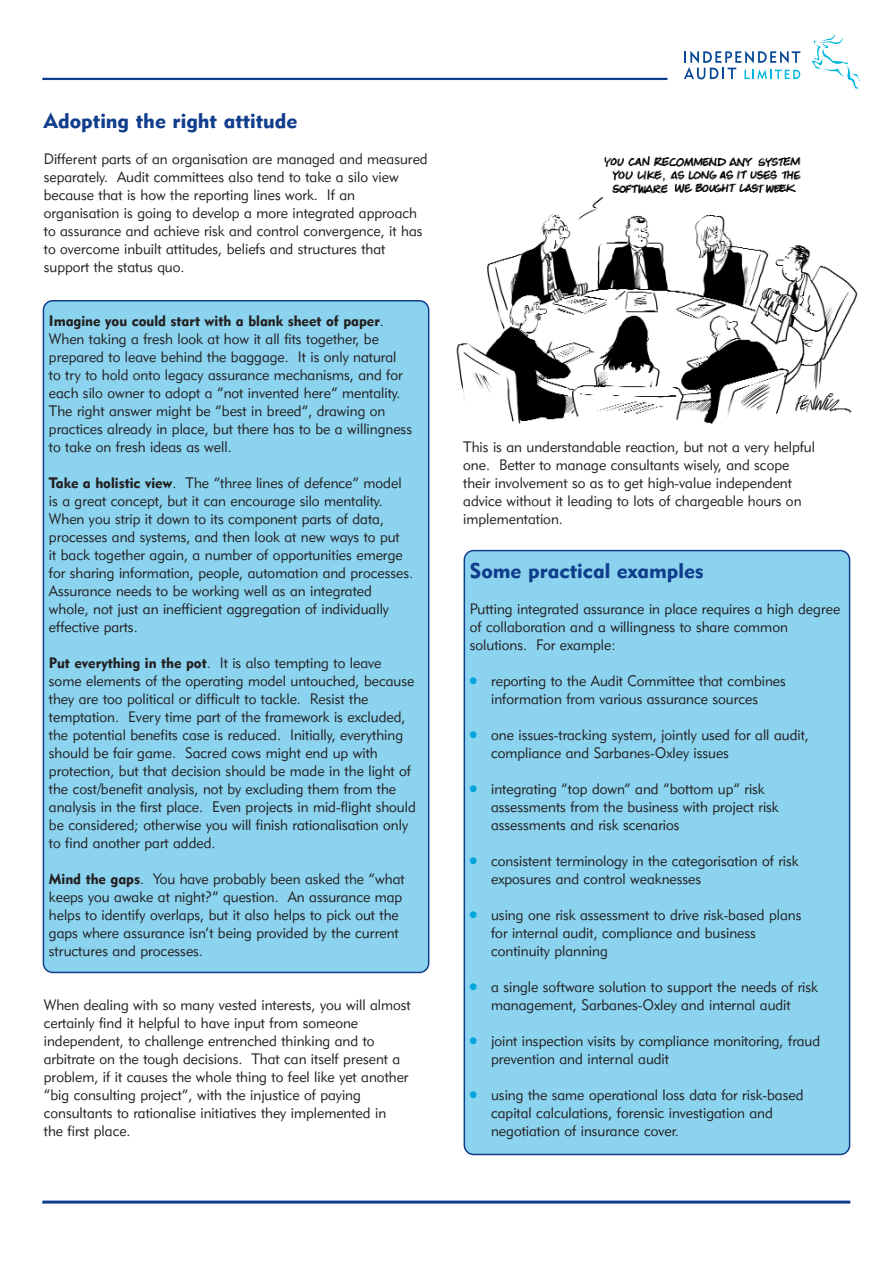
<style>
.page{position:relative;width:893px;height:1263px;background:#fff}
.page>*{position:absolute;margin:0;border:0;box-sizing:border-box;transform-origin:0 0}
.t1{font:21px "Geometric 415 BT Black A";color:#103d8c}
.t2{font:15px/18px "Geometric 415 BT Lite A";color:#231f20;scale:.95 1}
.t3{font:15px "Geometric 415 BT Black A";color:#231f20;scale:.95 1}
.s1{font-family:"Geometric 415 BT Lite A"}
.s2{font-family:"Geometric 415 BT Black A"}
</style>
<div class="page">
<hr style="left:42px;top:78px;width:625px;height:2px;background:#103d8c">
<hr style="left:42px;top:1201px;width:808px;height:3px;background:#103d8c">
<svg style="left:812px;top:34px;width:48px;height:56px"></svg>
<svg style="left:684px;top:51px;width:116px;height:28px"></svg>
<div style="left:43px;top:300px;width:386px;height:673px;background:#8bd3ef"></div>
<img style="left:456px;top:156px;width:402px;height:268px">
<div style="left:464px;top:550px;width:386px;height:605px;background:#8bd3ef"></div>
<h1 class="t1" style="left:44px;top:113px;width:255px">Adopting the right attitude</h1>
<p class="t2" style="left:44px;top:152px;width:406px">Different parts of an organisation are managed and measured separately. Audit committees also tend to take a silo view because that is how the reporting lines work. If an organisation is going to develop a more integrated approach to assurance and achieve risk and control convergence, it has to overcome inbuilt attitudes, beliefs and structures that support the status quo.</p>
<p class="t3" style="left:49px;top:316px;width:354px">Imagine you could start with a blank sheet of paper<span class="s1">.</span></p>
<p class="t2" style="left:49px;top:332px;width:384px">When taking a fresh look at how it all fits together, be prepared to leave behind the baggage. It is only natural to try to hold onto legacy assurance mechanisms, and for each silo owner to adopt a “not invented here” mentality.<br>The right answer might be “best in breed”, drawing on practices already in place, but there has to be a willingness to take on fresh ideas as well.</p>
<p class="t2" style="left:49px;top:476px;width:385px"><span class="s2">Take a holistic view</span>. The “three lines of defence” model is a great concept, but it can encourage silo mentality.<br>When you strip it down to its component parts of data, processes and systems, and then look at new ways to put<br>it back together again, a number of opportunities emerge for sharing information, people, automation and processes.<br>Assurance needs to be working well as an integrated whole, not just an inefficient aggregation of individually effective parts.</p>
<p class="t2" style="left:49px;top:656px;width:388px"><span class="s2">Put everything in the pot</span>. It is also tempting to leave some elements of the operating model untouched, because they are too political or difficult to tackle. Resist the temptation. Every time part of the framework is excluded, the potential benefits case is reduced. Initially, everything should be fair game. Sacred cows might end up with protection, but that decision should be made in the light of the cost/benefit analysis, not by excluding them from the analysis in the first place. Even projects in mid-flight should be considered; otherwise you will finish rationalisation only to find another part added.</p>
<p class="t2" style="left:49px;top:872px;width:376px"><span class="s2">Mind the gaps</span>. You have probably been asked the “what keeps you awake at night?” question. An assurance map helps to identify overlaps, but it also helps to pick out the gaps where assurance isn’t being provided by the current structures and processes.</p>
<p class="t2" style="left:44px;top:998px;width:388px">When dealing with so many vested interests, you will almost certainly find it helpful to have input from someone independent, to challenge entrenched thinking and to arbitrate on the tough decisions. That can itself present a problem, if it causes the whole thing to feel like yet another “big consulting project”, with the injustice of paying consultants to rationalise initiatives they implemented in<br>the first place.</p>
<p class="t2" style="left:463px;top:440px;width:372px">This is an understandable reaction, but not a very helpful one. Better to manage consultants wisely, and scope their involvement so as to get high-value independent advice without it leading to lots of chargeable hours on implementation.</p>
<h1 class="t1" style="left:470px;top:563px;width:235px">Some practical examples</h1>
<p class="t2" style="left:470px;top:602px;width:391px">Putting integrated assurance in place requires a high degree of collaboration and a willingness to share common solutions. For example:</p>
<p class="t2" style="left:470px;top:674px;width:334px;text-align:center"><sup>●</sup> reporting to the Audit Committee that combines information from various assurance sources</p>
<p class="t2" style="left:491px;top:728px;width:336px;text-indent:-21px"><sup>●</sup> one issues-tracking system, jointly used for all audit, compliance and Sarbanes-Oxley issues</p>
<p class="t2" style="left:491px;top:782px;width:304px;text-indent:-21px"><sup>●</sup> integrating “top down” and “bottom up” risk assessments from the business with project risk assessments and risk scenarios</p>
<p class="t2" style="left:491px;top:854px;width:325px;text-indent:-21px"><sup>●</sup> consistent terminology in the categorisation of risk exposures and control weaknesses</p>
<p class="t2" style="left:491px;top:908px;width:328px;text-indent:-21px"><sup>●</sup> using one risk assessment to drive risk-based plans for internal audit, compliance and business continuity planning</p>
<p class="t2" style="left:470px;top:980px;width:368px;text-align:center"><sup>●</sup> a single software solution to support the needs of risk management, Sarbanes-Oxley and internal audit</p>
<p class="t2" style="left:491px;top:1034px;width:348px;text-indent:-21px"><sup>●</sup> joint inspection visits by compliance monitoring, fraud prevention and internal audit</p>
<p class="t2" style="left:491px;top:1088px;width:330px;text-indent:-21px"><sup>●</sup> using the same operational loss data for risk-based capital calculations, forensic investigation and negotiation of insurance cover.</p>
</div>
